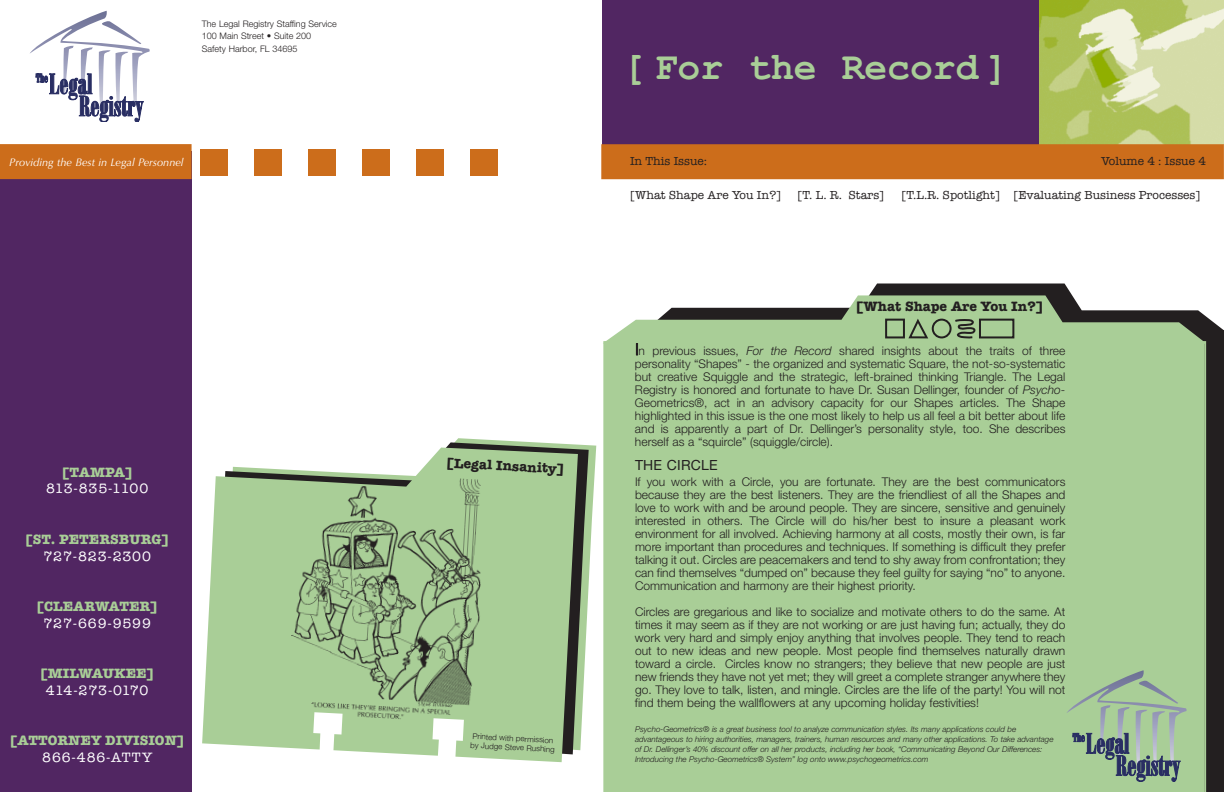
<style>
.page{position:relative;width:1224px;height:792px;background:#fff}
.page>*{position:absolute;margin:0;border:0;box-sizing:border-box;transform-origin:0 0}
.t1{font:700 38px "Courier New";color:#a9ce97}
.t2{font:700 14px "American Typewriter";color:#a9ce97}
.t3{font:14px "American Typewriter";letter-spacing:.065em;color:#fff}
.t4{font:700 14px "American Typewriter";color:#231f20}
.t5{font:14px "American Typewriter";letter-spacing:-.005em;color:#fff}
.t6{font:14px "American Typewriter";letter-spacing:.02em;color:#fff}
.t7{font:14px "Helvetica Neue";letter-spacing:.015em;color:#231f20}
.t8{font:300 12px/13px "Helvetica Neue";color:#231f20;text-align:justify}
.t9{font:12px "American Typewriter";color:#231f20}
.t10{font:italic 11px "Optima";color:#fff}
.t11{font:300 9px/12.8px "Helvetica Neue";color:#231f20}
.t12{font:italic 300 8px/10px "Helvetica Neue";color:#231f20}
.t13{font:300 8px/9px "Helvetica Neue";color:#231f20}
.s1{font-size:16px}
.s2{font-style:italic}
</style>
<div class="page">
<svg style="left:455px;top:438px;width:141px;height:137px"></svg>
<svg style="left:441px;top:442px;width:148px;height:309px"></svg>
<div style="left:0;top:151px;width:191px;height:641px;background:#512662"></div>
<div style="left:0;top:144px;width:192px;height:35px;background:#cc6d1b"></div>
<div style="left:200px;top:149px;width:27px;height:27px;background:#cc6d1b"></div>
<div style="left:254px;top:149px;width:27px;height:27px;background:#cc6d1b"></div>
<div style="left:308px;top:149px;width:27px;height:27px;background:#cc6d1b"></div>
<div style="left:362px;top:149px;width:27px;height:27px;background:#cc6d1b"></div>
<div style="left:416px;top:149px;width:27px;height:27px;background:#cc6d1b"></div>
<div style="left:470px;top:149px;width:27px;height:27px;background:#cc6d1b"></div>
<svg style="left:202px;top:448px;width:376px;height:314px;fill:#a9ce97"></svg>
<img style="left:30px;top:11px;width:120px;height:92px">
<svg style="left:36px;top:74px;width:107px;height:48px"></svg>
<div style="left:603px;top:0;width:438px;height:145px;background:#512662"></div>
<div style="left:1189px;top:330px;width:35px;height:462px;background:#231f20"></div>
<div style="left:603px;top:343px;width:603px;height:449px;background:#a9ce97"></div>
<img style="left:1066px;top:670px;width:121px;height:111px">
<svg style="left:1073px;top:733px;width:107px;height:48px;background:#849d8c"></svg>
<img style="left:1040px;top:0;width:184px;height:144px">
<div style="left:601px;top:144px;width:623px;height:35px;background:#cc6d1b"></div>
<svg style="left:603px;top:284px;width:621px;height:59px"></svg>
<div style="left:979px;top:319px;width:35px;height:19px;border:2px solid #231f20"></div>
<img style="left:288px;top:470px;width:201px;height:255px">
<p class="t11" style="left:202px;top:17px;width:137px">The Legal Registry Staffing Service<br>100 Main Street • Suite 200<br>Safety Harbor, FL 34695</p>
<p class="t10" style="left:9px;top:156px;width:176px">Providing the Best in Legal Personnel</p>
<p class="t2" style="left:60px;top:463px;width:75px">[TAMPA]</p>
<p class="t5" style="left:46px;top:481px;width:104px">813-835-1100</p>
<p class="t2" style="left:24px;top:531px;width:148px">[ST. PETERSBURG]</p>
<p class="t3" style="left:43px;top:548px;width:109px">727-823-2300</p>
<p class="t2" style="left:35px;top:598px;width:126px">[CLEARWATER]</p>
<p class="t3" style="left:43px;top:615px;width:109px">727-669-9599</p>
<p class="t2" style="left:39px;top:665px;width:118px">[MILWAUKEE]</p>
<p class="t6" style="left:46px;top:682px;width:104px">414-273-0170</p>
<p class="t2" style="left:9px;top:732px;width:179px">[ATTORNEY DIVISION]</p>
<p class="t3" style="left:42px;top:750px;width:112px">866-486-ATTY</p>
<p class="t4" style="left:445px;top:454px;width:122px;rotate:3deg">[Legal Insanity]</p>
<p class="t13" style="left:471px;top:731px;width:86px;rotate:3deg">Printed with permission by Judge Steve Rushing</p>
<h1 class="t1" style="left:623px;top:44px;width:387px">[ For the Record ]</h1>
<p class="t9" style="left:630px;top:154px;width:79px">In This Issue:</p>
<p class="t9" style="left:1101px;top:154px;width:106px">Volume 4 : Issue 4</p>
<p class="t9" style="left:630px;top:188px;width:153px">[What Shape Are You In?]</p>
<p class="t9" style="left:797px;top:188px;width:89px">[T. L. R. Stars]</p>
<p class="t9" style="left:901px;top:188px;width:301px">[T.L.R. Spotlight] [Evaluating Business Processes]</p>
<p class="t4" style="left:855px;top:298px;width:192px">[What Shape Are You In?]</p>
<p class="t8" style="left:635px;top:344px;width:432px"><span class="s1">I</span>n previous issues, <span class="s2">For the Record</span> shared insights about the traits of three personality “Shapes” - the organized and systematic Square, the not-so-systematic but creative Squiggle and the strategic, left-brained thinking Triangle. The Legal Registry is honored and fortunate to have Dr. Susan Dellinger, founder of <span class="s2">Psycho</span>-Geometrics®, act in an advisory capacity for our Shapes articles. The Shape highlighted in this issue is the one most likely to help us all feel a bit better about life and is apparently a part of Dr. Dellinger’s personality style, too. She describes herself as a “squircle” (squiggle/circle).</p>
<p class="t7" style="left:635px;top:456px;width:84px">THE CIRCLE</p>
<p class="t8" style="left:635px;top:475px;width:432px">If you work with a Circle, you are fortunate. They are the best communicators because they are the best listeners. They are the friendliest of all the Shapes and love to work with and be around people. They are sincere, sensitive and genuinely interested in others. The Circle will do his/her best to insure a pleasant work environment for all involved. Achieving harmony at all costs, mostly their own, is far more important than procedures and techniques. If something is difficult they prefer talking it out. Circles are peacemakers and tend to shy away from confrontation; they can find themselves “dumped on” because they feel guilty for saying “no” to anyone.<br>Communication and harmony are their highest priority.</p>
<p class="t8" style="left:635px;top:605px;width:432px">Circles are gregarious and like to socialize and motivate others to do the same. At times it may seem as if they are not working or are just having fun; actually, they do work very hard and simply enjoy anything that involves people. They tend to reach out to new ideas and new people. Most people find themselves naturally drawn toward a circle. Circles know no strangers; they believe that new people are just new friends they have not yet met; they will greet a complete stranger anywhere they go. They love to talk, listen, and mingle. Circles are the life of the party! You will not find them being the wallflowers at any upcoming holiday festivities!</p>
<p class="t12" style="left:635px;top:724px;width:420px">Psycho-Geometrics® is a great business tool to analyze communication styles. Its many applications could be advantageous to hiring authorities, managers, trainers, human resources and many other applications. To take advantage of Dr. Dellinger’s 40% discount offer on all her products, including her book, “Communicating Beyond Our Differences:<br>Introducing the Psycho-Geometrics® System” log onto www.psychogeometrics.com</p>
</div>
